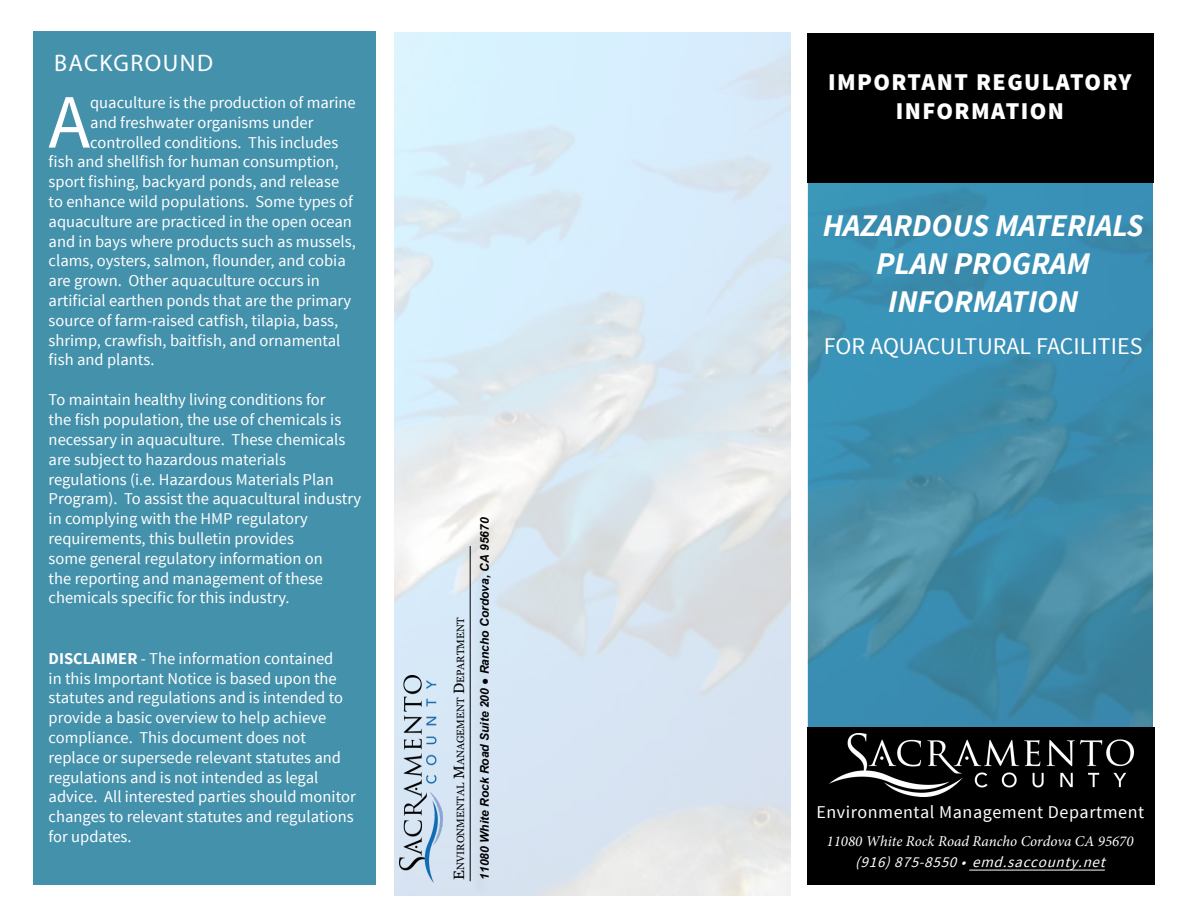
<style>
.page{position:relative;width:1188px;height:918px;background:#fff}
.page>*{position:absolute;margin:0;border:0;box-sizing:border-box;transform-origin:0 0}
.t1{font:76.8px "Source Sans Pro";color:#fff}
.t2{font:italic 700 31.5px/37.8px "Source Sans Pro";color:#fff;text-align:center}
.t3{font:900 24px/28.8px "Source Sans Pro";letter-spacing:.06em;color:#fff;text-align:center}
.t4{font:24px "Source Sans Pro";color:#fff}
.t5{font:24px "Myriad Pro";letter-spacing:.06em;color:#fff}
.t6{font:18px "Source Sans Pro";letter-spacing:.03em;color:#fff}
.t7{font:16.5px/19.8px "Source Sans Pro";color:#fff}
.t8{font:italic 15px "Minion Pro";color:#fff}
.t9{font:italic 15px "Source Sans Pro";color:#fff}
.t10{font:italic 700 12px "Arial";color:#000}
.t11{font:10.5px "Georgia";color:#000}
.s1{font-weight:700}
.s2{font-size:15px}
</style>
<div class="page">
<div style="left:33px;top:32px;width:343px;height:853px;background:#4491ac"></div>
<img style="left:394px;top:32px;width:397px;height:864px">
<img style="left:807px;top:183px;width:346px;height:544px">
<div style="left:472px;top:550px;width:17px;height:348px;background:#000;opacity:.35"></div>
<hr style="left:470px;top:546px;width:1px;height:335px;background:#000">
<div style="left:807px;top:727px;width:348px;height:158px;background:#000"></div>
<div style="left:807px;top:33px;width:346px;height:150px;background:#000"></div>
<hr style="left:969px;top:870px;width:136px;height:1px;background:#fff">
<img style="left:829px;top:733px;width:304px;height:64px">
<img style="left:400px;top:675px;width:43px;height:208px">
<h3 class="t5" style="left:54px;top:48px;width:161px">BACKGROUND</h3>
<h1 class="t1" style="left:48px;top:74px;width:43px">A</h1>
<p class="t7" style="left:90px;top:93px;width:267px">quaculture is the production of marine</p>
<p class="t7" style="left:90px;top:113px;width:225px">and freshwater organisms under</p>
<p class="t7" style="left:90px;top:133px;width:250px">controlled conditions. This includes</p>
<p class="t7" style="left:49px;top:152px;width:291px">fish and shellfish for human consumption,</p>
<p class="t7" style="left:49px;top:172px;width:292px">sport fishing, backyard ponds, and release</p>
<p class="t7" style="left:49px;top:192px;width:306px">to enhance wild populations. Some types of</p>
<p class="t7" style="left:49px;top:212px;width:305px">aquaculture are practiced in the open ocean</p>
<p class="t7" style="left:49px;top:232px;width:309px">and in bays where products such as mussels,</p>
<p class="t7" style="left:49px;top:251px;width:299px">clams, oysters, salmon, flounder, and cobia</p>
<p class="t7" style="left:49px;top:271px;width:273px">are grown. Other aquaculture occurs in</p>
<p class="t7" style="left:49px;top:291px;width:304px">artificial earthen ponds that are the primary</p>
<p class="t7" style="left:49px;top:311px;width:291px">source of farm-raised catfish, tilapia, bass,</p>
<p class="t7" style="left:49px;top:331px;width:293px">shrimp, crawfish, baitfish, and ornamental</p>
<p class="t7" style="left:49px;top:350px;width:107px">fish and plants.</p>
<p class="t7" style="left:49px;top:390px;width:314px">To maintain healthy living conditions for<br>the fish population, the use of chemicals is necessary in aquaculture. These chemicals are subject to hazardous materials regulations (i.e. Hazardous Materials Plan Program). To assist the aquacultural industry in complying with the HMP regulatory requirements, this bulletin provides<br>some general regulatory information on<br>the reporting and management of these chemicals specific for this industry.</p>
<p class="t7" style="left:49px;top:649px;width:309px"><span class="s1">DISCLAIMER</span> - The information contained<br>in this Important Notice is based upon the statutes and regulations and is intended to provide a basic overview to help achieve compliance. This document does not replace or supersede relevant statutes and regulations and is not intended as legal advice. All interested parties should monitor changes to relevant statutes and regulations for updates.</p>
<p class="t11" style="left:454px;top:880px;width:264px;rotate:-90deg"><span class="s2">E</span>nvironmental <span class="s2">M</span>anagement <span class="s2">D</span>epartment</p>
<p class="t10" style="left:477px;top:880px;width:364px;rotate:-90deg">11080 White Rock Road Suite 200 ● Rancho Cordova, CA 95670</p>
<h3 class="t3" style="left:828px;top:69px;width:305px">IMPORTANT REGULATORY<br>INFORMATION</h3>
<h2 class="t2" style="left:823px;top:206px;width:322px">HAZARDOUS MATERIALS<br>PLAN PROGRAM<br>INFORMATION</h2>
<h3 class="t4" style="left:824px;top:331px;width:320px">FOR AQUACULTURAL FACILITIES</h3>
<p class="t6" style="left:816px;top:801px;width:329px">Environmental Management Department</p>
<p class="t8" style="left:827px;top:831px;width:309px">11080 White Rock Road Rancho Cordova CA 95670</p>
<p class="t9" style="left:855px;top:853px;width:256px">(916)875-8550 • emd.saccounty.net</p>
</div>
